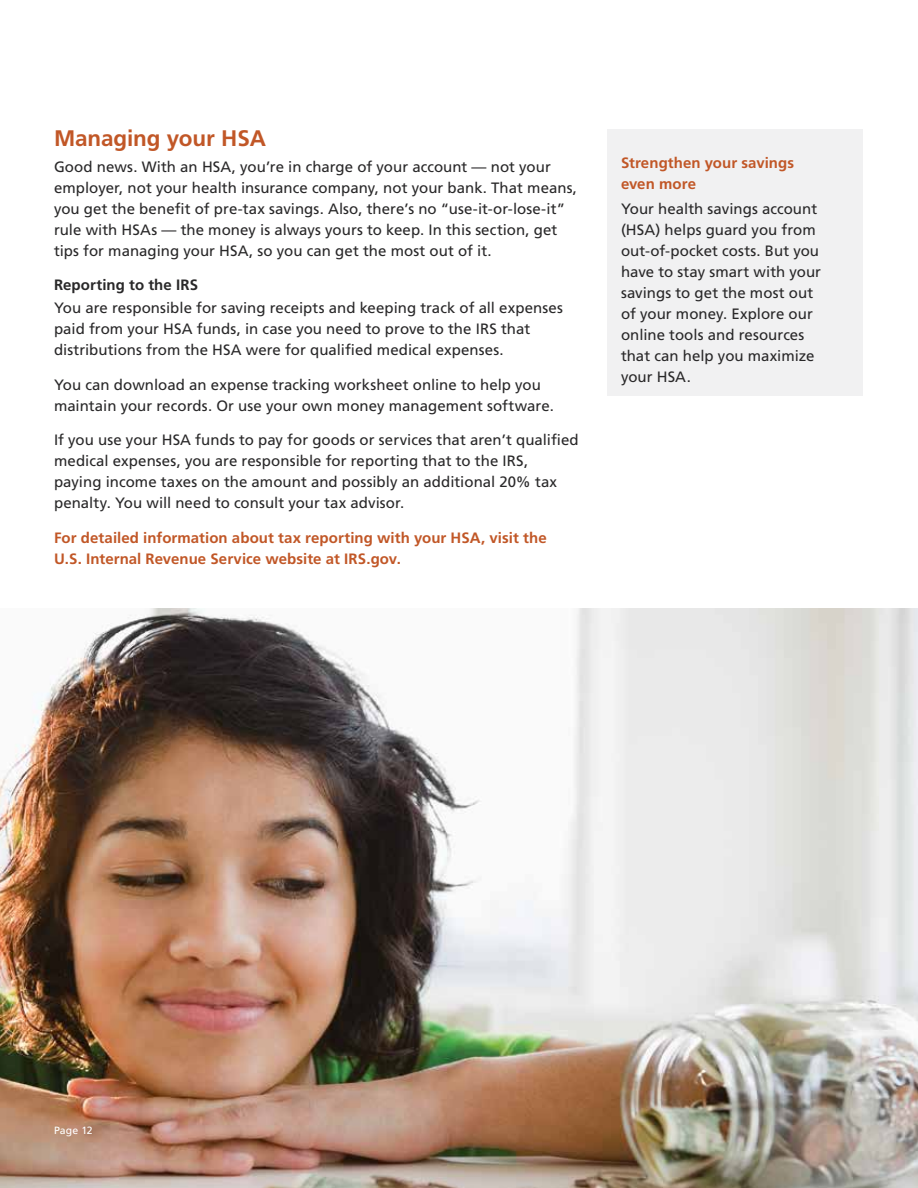
<style>
.page{position:relative;width:918px;height:1188px;background:#fff}
.page>*{position:absolute;margin:0;border:0;box-sizing:border-box;transform-origin:0 0}
.t1{font:700 22.5px "Frutiger LT Pro";letter-spacing:-.005em;color:#c15727}
.t2{font:15px/21px "Frutiger LT Pro";letter-spacing:.005em;color:#292829}
.t3{font:700 15px/21px "Frutiger LT Pro";letter-spacing:.005em;color:#c15727}
.t4{font:700 15px "Frutiger LT Pro";letter-spacing:.005em;color:#292829}
.t5{font:10.5px "Frutiger LT Pro";letter-spacing:.015em;color:#fff}
</style>
<div class="page">
<img style="left:0;top:608px;width:918px;height:580px">
<div style="left:608px;top:130px;width:255px;height:266px;background:#f1f1f2"></div>
<h1 class="t1" style="left:54px;top:125px;width:213px">Managing your HSA</h1>
<p class="t2" style="left:54px;top:156px;width:525px">Good news. With an HSA, you’re in charge of your account — not your employer, not your health insurance company, not your bank. That means, you get the benefit of pre-tax savings. Also, there’s no “use-it-or-lose-it” rule with HSAs — the money is always yours to keep. In this section, get tips for managing your HSA, so you can get the most out of it.</p>
<p class="t4" style="left:54px;top:276px;width:146px">Reporting to the IRS</p>
<p class="t2" style="left:54px;top:298px;width:510px">You are responsible for saving receipts and keeping track of all expenses paid from your HSA funds, in case you need to prove to the IRS that distributions from the HSA were for qualified medical expenses.</p>
<p class="t2" style="left:54px;top:374px;width:501px">You can download an expense tracking worksheet online to help you maintain your records. Or use your own money management software.</p>
<p class="t2" style="left:54px;top:430px;width:526px">If you use your HSA funds to pay for goods or services that aren’t qualified medical expenses, you are responsible for reporting that to the IRS, paying income taxes on the amount and possibly an additional 20% tax penalty. You will need to consult your tax advisor.</p>
<p class="t3" style="left:54px;top:527px;width:494px">For detailed information about tax reporting with your HSA, visit the<br>U.S. Internal Revenue Service website at IRS.gov.</p>
<p class="t3" style="left:621px;top:152px;width:175px">Strengthen your savings even more</p>
<p class="t2" style="left:621px;top:199px;width:202px">Your health savings account (HSA) helps guard you from out-of-pocket costs. But you have to stay smart with your savings to get the most out of your money. Explore our online tools and resources that can help you maximize your HSA.</p>
<p class="t5" style="left:54px;top:1124px;width:40px">Page 12</p>
</div>
